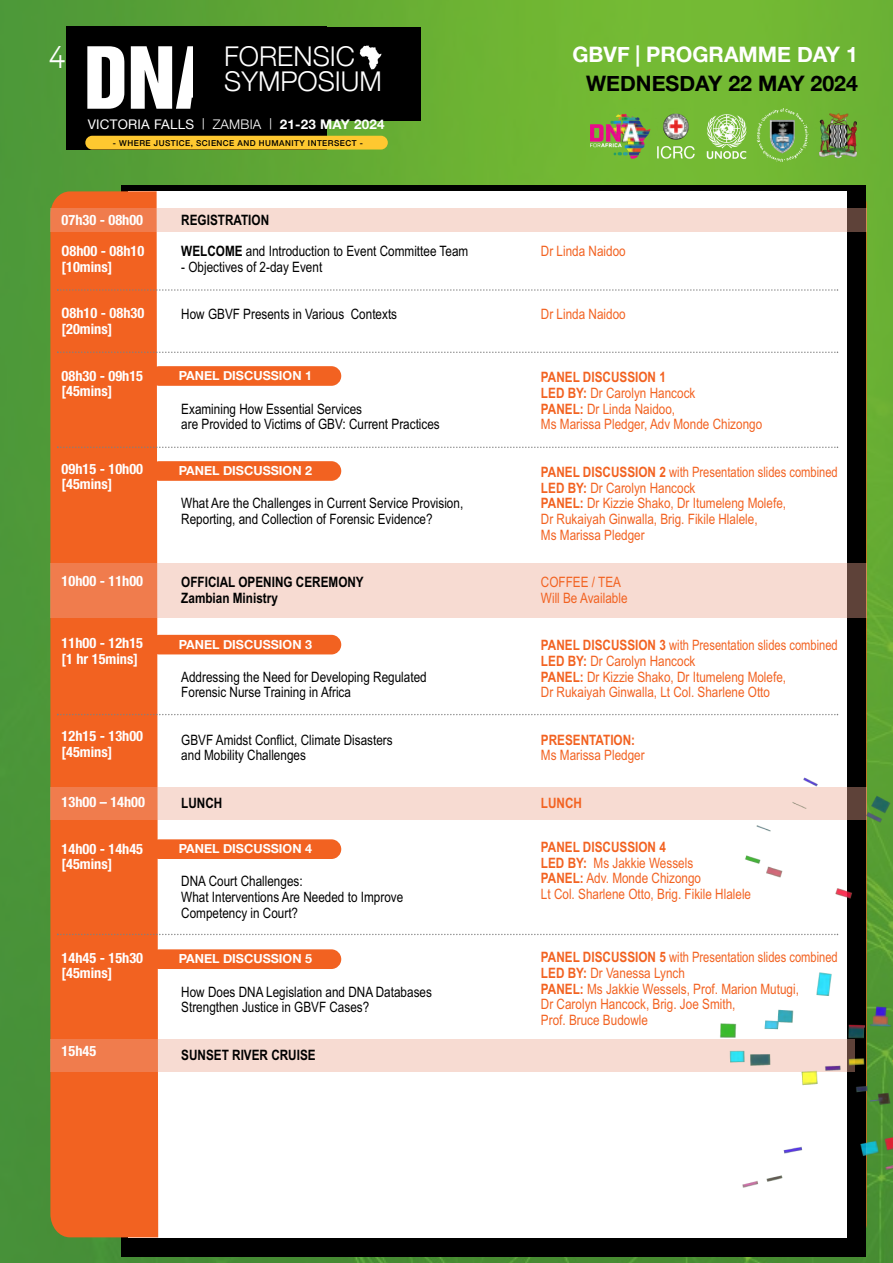
<style>
.page{position:relative;width:893px;height:1263px;background:#fff}
.page>*{position:absolute;margin:0;border:0;box-sizing:border-box;transform-origin:0 0}
.t1{font:78.15px "Helvetica Inserat LT Std";color:#fff}
.t2{font:31.35px "Montserrat";color:#fff;scale:.79 1}
.t3{font:300 27.3px "Helvetica Neue";color:#fff}
.t4{font:700 21.3px "Helvetica Neue";color:#fff}
.t5{font:700 21.3px "Helvetica Neue";color:#000}
.t6{font:14.25px "Arial Narrow";color:#f26221}
.t7{font:14.25px "Arial Narrow";color:#000}
.t8{font:700 condensed 14.25px/15.6px "Helvetica Neue";color:#fff}
.t9{font:14.25px "Arial Narrow";color:#f26221;scale:.95 1}
.t10{font:700 14.25px "Arial Narrow";color:#000}
.t11{font:700 14.25px "Arial Narrow";color:#f26221}
.t12{font:13.2px "Helvetica Neue";letter-spacing:.015em;color:#fff}
.t13{font:700 12.45px "Helvetica Neue";color:#fff}
.t14{font:500 8.1px "Helvetica Neue";letter-spacing:.055em;color:#000}
.s1{font-size:11.25px}
.s2{font-weight:300}
.s3{font-weight:700}
</style>
<div class="page">
<img style="left:0;top:0;width:893px;height:1263px">
<div style="left:66px;top:26px;width:261px;height:124px;background:#000"></div>
<div style="left:193px;top:27px;width:227px;height:94px;background:#000"></div>
<img style="left:359px;top:46px;width:23px;height:24px">
<div style="left:85px;top:136px;width:303px;height:14px;background:#fec830;border-radius:7px"></div>
<div style="left:122px;top:185px;width:744px;height:1072px;background:#000"></div>
<div style="left:129px;top:191px;width:718px;height:1046px;background:#fff"></div>
<div style="left:50px;top:191px;width:108px;height:1046px;background:#f26221"></div>
<div style="left:50px;top:208px;width:817px;height:24px;background:#eda590;opacity:.4"></div>
<div style="left:50px;top:564px;width:817px;height:54px;background:#eda590;opacity:.4"></div>
<div style="left:50px;top:787px;width:817px;height:33px;background:#eda590;opacity:.4"></div>
<div style="left:50px;top:1039px;width:805px;height:33px;background:#eda590;opacity:.4"></div>
<div style="left:150px;top:366px;width:191px;height:20px;background:#f26221;border-radius:10px"></div>
<div style="left:150px;top:461px;width:191px;height:20px;background:#f26221;border-radius:10px"></div>
<div style="left:150px;top:635px;width:191px;height:19px;background:#f26221;border-radius:10px"></div>
<div style="left:150px;top:839px;width:191px;height:20px;background:#f26221;border-radius:10px"></div>
<div style="left:150px;top:949px;width:191px;height:20px;background:#f26221;border-radius:10px"></div>
<svg style="left:57px;top:351px;width:781px;height:2px"></svg>
<svg style="left:57px;top:446px;width:781px;height:2px"></svg>
<svg style="left:57px;top:714px;width:781px;height:1px"></svg>
<svg style="left:57px;top:934px;width:640px;height:1px"></svg>
<svg style="left:57px;top:289px;width:781px;height:2px"></svg>
<img style="left:697px;top:767px;width:196px;height:433px">
<img style="left:590px;top:109px;width:267px;height:53px">
<p class="t2" style="left:49px;top:39px;width:45px">4#</p>
<p class="t1" style="left:84px;top:36px;width:136px">DNA</p>
<p class="t3" style="left:224px;top:40px;width:132px">FORENSIC</p>
<p class="t3" style="left:224px;top:64px;width:159px">SYMPOSIUM</p>
<p class="t12" style="left:88px;top:116px;width:298px">VICTORIA FALLS <span class="s1">|</span> <span class="s2">ZAMBIA</span> <span class="s1">|</span> <span class="s3">21-23 MAY 2024</span></p>
<p class="t14" style="left:113px;top:138px;width:251px">- WHERE JUSTICE, SCIENCE AND HUMANITY INTERSECT -</p>
<p class="t8" style="left:62px;top:212px;width:83px">07h30 - 08h00</p>
<p class="t8" style="left:62px;top:243px;width:84px">O8h00 - 08h10</p>
<p class="t8" style="left:62px;top:259px;width:52px">[10mins]</p>
<p class="t8" style="left:62px;top:306px;width:84px">O8h10 - 08h30 [20mins]</p>
<p class="t8" style="left:62px;top:368px;width:83px">08h30 - 09h15</p>
<p class="t8" style="left:62px;top:383px;width:52px">[45mins]</p>
<p class="t10" style="left:181px;top:211px;width:89px">REGISTRATION</p>
<p class="t7" style="left:181px;top:246px;width:289px"><span class="s3">WELCOME</span> and Introduction to Event Committee Team</p>
<p class="t7" style="left:181px;top:262px;width:143px">- Objectives of 2-day Event</p>
<p class="t7" style="left:181px;top:309px;width:217px">How GBVF Presents in Various Contexts</p>
<p class="t13" style="left:179px;top:368px;width:135px">PANEL DISCUSSION 1</p>
<p class="t7" style="left:181px;top:403px;width:182px">Examining How Essential Services</p>
<p class="t7" style="left:181px;top:419px;width:260px">are Provided to Victims of GBV: Current Practices</p>
<p class="t8" style="left:62px;top:461px;width:83px">09h15 - 10h00</p>
<p class="t8" style="left:62px;top:477px;width:52px">[45mins]</p>
<p class="t13" style="left:179px;top:463px;width:135px">PANEL DISCUSSION 2</p>
<p class="t7" style="left:181px;top:498px;width:283px">What Are the Challenges in Current Service Provision,</p>
<p class="t7" style="left:181px;top:514px;width:253px">Reporting, and Collection of Forensic Evidence?</p>
<p class="t8" style="left:62px;top:573px;width:83px">10h00 - 11h00</p>
<p class="t10" style="left:181px;top:574px;width:184px">OFFICIAL OPENING CEREMONY</p>
<p class="t10" style="left:181px;top:589px;width:98px">Zambian Ministry</p>
<p class="t8" style="left:62px;top:635px;width:83px">11h00 - 12h15</p>
<p class="t8" style="left:62px;top:651px;width:78px">[1 hr 15mins]</p>
<p class="t13" style="left:179px;top:637px;width:135px">PANEL DISCUSSION 3</p>
<p class="t8" style="left:62px;top:729px;width:83px">12h15 - 13h00</p>
<p class="t8" style="left:62px;top:744px;width:52px">[45mins]</p>
<p class="t8" style="left:62px;top:794px;width:85px">13h00 – 14h00</p>
<p class="t8" style="left:62px;top:841px;width:83px">14h00 - 14h45</p>
<p class="t8" style="left:62px;top:857px;width:52px">[45mins]</p>
<p class="t7" style="left:181px;top:671px;width:247px">Addressing the Need for Developing Regulated</p>
<p class="t7" style="left:181px;top:687px;width:171px">Forensic Nurse Training in Africa</p>
<p class="t7" style="left:181px;top:734px;width:213px">GBVF Amidst Conflict, Climate Disasters</p>
<p class="t7" style="left:181px;top:750px;width:126px">and Mobility Challenges</p>
<p class="t10" style="left:181px;top:794px;width:43px">LUNCH</p>
<p class="t13" style="left:179px;top:841px;width:135px">PANEL DISCUSSION 4</p>
<p class="t7" style="left:181px;top:876px;width:123px">DNA Court Challenges:</p>
<p class="t7" style="left:181px;top:892px;width:223px">What Interventions Are Needed to Improve</p>
<p class="t7" style="left:181px;top:908px;width:118px">Competency in Court?</p>
<p class="t8" style="left:62px;top:950px;width:83px">14h45 - 15h30</p>
<p class="t8" style="left:62px;top:965px;width:52px">[45mins]</p>
<p class="t13" style="left:179px;top:951px;width:135px">PANEL DISCUSSION 5</p>
<p class="t8" style="left:62px;top:1043px;width:36px">15h45</p>
<p class="t7" style="left:181px;top:986px;width:252px">How Does DNA Legislation and DNA Databases</p>
<p class="t7" style="left:181px;top:1002px;width:190px">Strengthen Justice in GBVF Cases?</p>
<p class="t10" style="left:181px;top:1046px;width:136px">SUNSET RIVER CRUISE</p>
<p class="t4" style="left:572px;top:41px;width:287px">GBVF | PROGRAMME DAY 1</p>
<p class="t5" style="left:586px;top:70px;width:273px">WEDNESDAY 22 MAY 2024</p>
<p class="t6" style="left:541px;top:246px;width:86px">Dr Linda Naidoo</p>
<p class="t6" style="left:541px;top:309px;width:86px">Dr Linda Naidoo</p>
<p class="t11" style="left:541px;top:369px;width:126px">PANEL DISCUSSION 1</p>
<p class="t6" style="left:541px;top:388px;width:156px"><span class="s3">LED BY:</span> Dr Carolyn Hancock</p>
<p class="t6" style="left:541px;top:403px;width:136px"><span class="s3">PANEL:</span> Dr Linda Naidoo,</p>
<p class="t6" style="left:541px;top:419px;width:223px">Ms Marissa Pledger, Adv Monde Chizongo</p>
<p class="t9" style="left:541px;top:466px;width:314px"><span class="s3">PANEL DISCUSSION 2</span> with Presentation slides combined</p>
<p class="t6" style="left:541px;top:482px;width:156px"><span class="s3">LED BY:</span> Dr Carolyn Hancock</p>
<p class="t6" style="left:541px;top:498px;width:247px"><span class="s3">PANEL:</span> Dr Kizzie Shako, Dr Itumeleng Molefe,</p>
<p class="t6" style="left:541px;top:514px;width:218px">Dr Rukaiyah Ginwalla, Brig. Fikile Hlalele,</p>
<p class="t6" style="left:541px;top:530px;width:105px">Ms Marissa Pledger</p>
<p class="t6" style="left:541px;top:577px;width:82px">COFFEE / TEA</p>
<p class="t6" style="left:541px;top:593px;width:88px">Will Be Available</p>
<p class="t9" style="left:541px;top:640px;width:314px"><span class="s3">PANEL DISCUSSION 3</span> with Presentation slides combined</p>
<p class="t6" style="left:541px;top:656px;width:156px"><span class="s3">LED BY:</span> Dr Carolyn Hancock</p>
<p class="t6" style="left:541px;top:671px;width:247px"><span class="s3">PANEL:</span> Dr Kizzie Shako, Dr Itumeleng Molefe,</p>
<p class="t6" style="left:541px;top:687px;width:231px">Dr Rukaiyah Ginwalla, Lt Col. Sharlene Otto</p>
<p class="t11" style="left:541px;top:731px;width:96px">PRESENTATION:</p>
<p class="t6" style="left:541px;top:750px;width:105px">Ms Marissa Pledger</p>
<p class="t11" style="left:541px;top:794px;width:43px">LUNCH</p>
<p class="t11" style="left:541px;top:839px;width:126px">PANEL DISCUSSION 4</p>
<p class="t6" style="left:541px;top:857px;width:154px"><span class="s3">LED BY:</span> Ms Jakkie Wessels</p>
<p class="t6" style="left:541px;top:873px;width:162px"><span class="s3">PANEL:</span> Adv. Monde Chizongo</p>
<p class="t6" style="left:541px;top:889px;width:212px">Lt Col. Sharlene Otto, Brig. Fikile Hlalele</p>
<p class="t9" style="left:541px;top:952px;width:314px"><span class="s3">PANEL DISCUSSION 5</span> with Presentation slides combined</p>
<p class="t6" style="left:541px;top:968px;width:146px"><span class="s3">LED BY:</span> Dr Vanessa Lynch</p>
<p class="t6" style="left:541px;top:983px;width:260px"><span class="s3">PANEL:</span> Ms Jakkie Wessels, Prof. Marion Mutugi,</p>
<p class="t6" style="left:541px;top:999px;width:196px">Dr Carolyn Hancock, Brig. Joe Smith,</p>
<p class="t6" style="left:541px;top:1015px;width:109px">Prof. Bruce Budowle</p>
</div>
